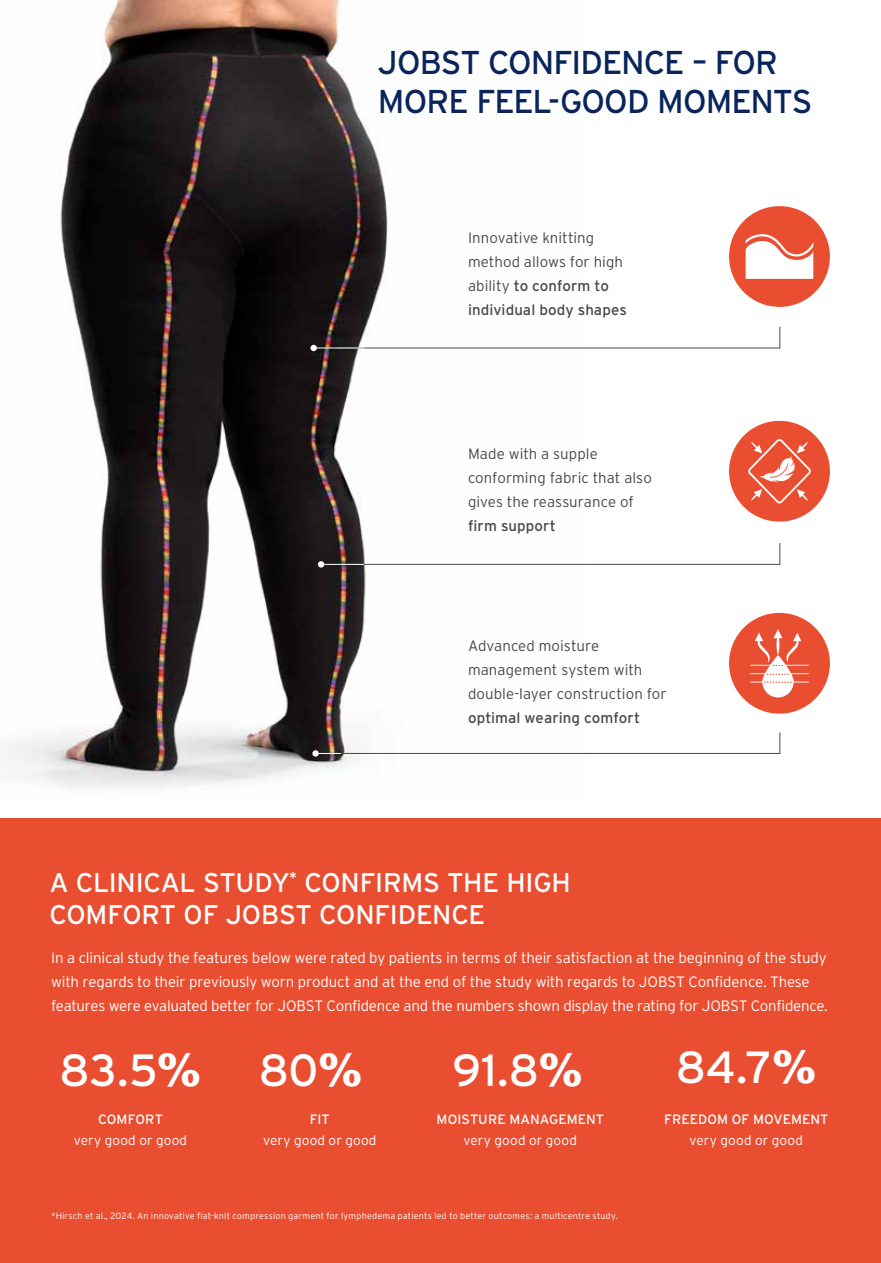
<style>
.page{position:relative;width:881px;height:1263px;background:#fff}
.page>*{position:absolute;margin:0;border:0;box-sizing:border-box;transform-origin:0 0}
.t1{font:45px "Interstate";color:#fff}
.t2{font:33px/39px "Interstate";letter-spacing:-.025em;color:#09255c}
.t3{font:27px/31.5px "Interstate";letter-spacing:-.005em;color:#fff}
.t4{font:300 15px/24px "Interstate";letter-spacing:-.015em;color:#fff}
.t5{font:300 15px/24px "Interstate";letter-spacing:.005em;color:#494948}
.t6{font:15px "Interstate";letter-spacing:.005em;color:#494948}
.t7{font:300 13.5px "Interstate";letter-spacing:.015em;color:#fff}
.t8{font:13.5px "Interstate";letter-spacing:.005em;color:#fff}
.t9{font:300 9px "Interstate";letter-spacing:.025em;color:#fff}
.s1{font-weight:400}
.s2{font-family:"Arial";font-weight:900}
</style>
<div class="page">
<div style="left:0;top:819px;width:880px;height:444px;background:#e94e31"></div>
<img style="left:0;top:0;width:585px;height:788px">
<svg style="left:318px;top:561px;width:6px;height:6px"></svg>
<svg style="left:779px;top:732px;width:1px;height:21px"></svg>
<svg style="left:779px;top:543px;width:1px;height:21px"></svg>
<div style="left:310px;top:345px;width:7px;height:6px;background:#fff;border-radius:50%"></div>
<svg style="left:779px;top:327px;width:1px;height:21px"></svg>
<hr style="left:338px;top:348px;width:441px;height:1px;background:#494948">
<hr style="left:313px;top:348px;width:51px;height:1px;background:#fff">
<div style="left:728px;top:613px;width:101px;height:101px;background:#e94e31;border-radius:50%"></div>
<svg style="left:750px;top:629px;width:58px;height:68px"></svg>
<div style="left:728px;top:421px;width:101px;height:101px;background:#e94e31;border-radius:50%"></div>
<svg style="left:748px;top:439px;width:62px;height:64px"></svg>
<div style="left:728px;top:206px;width:101px;height:101px;background:#e94e31;border-radius:50%"></div>
<svg style="left:745px;top:234px;width:68px;height:45px"></svg>
<hr style="left:319px;top:753px;width:460px;height:1px;background:#494948">
<hr style="left:341px;top:564px;width:438px;height:1px;background:#494948">
<hr style="left:321px;top:564px;width:43px;height:1px;background:#fff">
<div style="left:312px;top:750px;width:6px;height:7px;background:#fff;border-radius:50%"></div>
<svg style="left:318px;top:753px;width:23px;height:1px"></svg>
<h2 class="t2" style="left:378px;top:43px;width:436px">JOBST CONFIDENCE – FOR<br>MORE FEEL-GOOD MOMENTS</h2>
<p class="t5" style="left:468px;top:226px;width:160px">Innovative knitting method allows for high ability <span class="s1">to conform to individual body shapes</span></p>
<p class="t5" style="left:468px;top:442px;width:185px">Made with a supple conforming fabric that also gives the reassurance of</p>
<p class="t6" style="left:468px;top:517px;width:89px">firm support</p>
<p class="t5" style="left:468px;top:634px;width:200px">Advanced moisture management system with double-layer construction for</p>
<p class="t6" style="left:468px;top:709px;width:173px">optimal wearing comfort</p>
<h3 class="t3" style="left:49px;top:867px;width:522px">A CLINICAL STUDY<sup>*</sup> CONFIRMS THE HIGH<br>COMFORT OF JOBST CONFIDENCE</h3>
<p class="t4" style="left:51px;top:946px;width:777px">In a clinical study the features below were rated by patients in terms of their satisfaction at the beginning of the study with regards to their previously worn product and at the end of the study with regards to JOBST Confidence. These features were evaluated better for JOBST Confidence and the numbers shown display the rating for JOBST Confidence.</p>
<h1 class="t1" style="left:59px;top:1045px;width:143px">83.5<span class="s2">%</span></h1>
<h1 class="t1" style="left:258px;top:1045px;width:106px">80<span class="s2">%</span></h1>
<h1 class="t1" style="left:452px;top:1045px;width:132px">91.8<span class="s2">%</span></h1>
<h1 class="t1" style="left:675px;top:1042px;width:142px">84.7<span class="s2">%</span></h1>
<p class="t8" style="left:98px;top:1112px;width:66px">COMFORT</p>
<p class="t7" style="left:74px;top:1133px;width:115px">very good or good</p>
<p class="t8" style="left:309px;top:1112px;width:22px">FIT</p>
<p class="t7" style="left:263px;top:1133px;width:115px">very good or good</p>
<p class="t8" style="left:436px;top:1112px;width:169px">MOISTURE MANAGEMENT</p>
<p class="t7" style="left:463px;top:1133px;width:115px">very good or good</p>
<p class="t8" style="left:663px;top:1112px;width:166px">FREEDOM OF MOVEMENT</p>
<p class="t7" style="left:689px;top:1133px;width:115px">very good or good</p>
<p class="t9" style="left:51px;top:1211px;width:568px">*Hirsch et al., 2024. An innovative flat-knit compression garment for lymphedema patients led to better outcomes: a multicentre study.</p>
</div>
